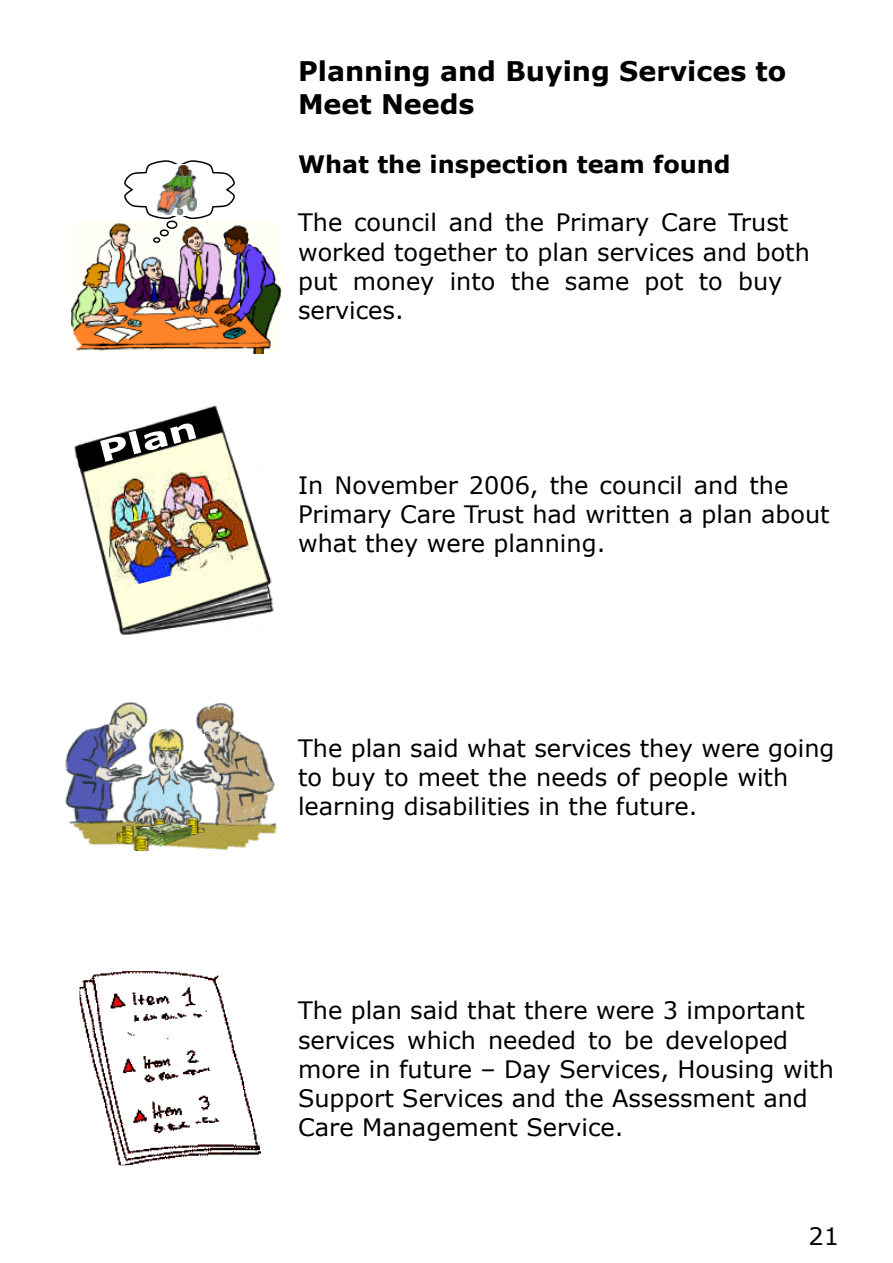
<style>
.page{position:relative;width:893px;height:1263px;background:#fff}
.page>*{position:absolute;margin:0;border:0;box-sizing:border-box;transform-origin:0 0}
.t1{font:700 29.7px "Verdana";color:#fff;scale:1.38 1}
.t2{font:700 27px/32.8px "Verdana";color:#000}
.t3{font:24px/29.2px "Verdana";color:#000}
.t4{font:700 24px "Verdana";color:#000}
</style>
<div class="page">
<img style="left:65px;top:702px;width:212px;height:149px">
<img style="left:80px;top:971px;width:182px;height:194px">
<img style="left:71px;top:223px;width:211px;height:131px">
<svg style="left:124px;top:160px;width:111px;height:83px"></svg>
<img style="left:156px;top:165px;width:41px;height:50px">
<img style="left:74px;top:405px;width:200px;height:230px">
<img style="left:91px;top:453px;width:160px;height:137px">
<p class="t1" style="left:96px;top:441px;width:74px;rotate:-15deg">Plan</p>
<p class="t2" style="left:298px;top:57px;width:490px">Planning and Buying Services to<br>Meet Needs</p>
<p class="t4" style="left:298px;top:155px;width:434px">What the inspection team found</p>
<p class="t3" style="left:298px;top:210px;width:513px">The council and the Primary Care Trust worked together to plan services and both put money into the same pot to buy services.</p>
<p class="t3" style="left:298px;top:473px;width:533px">In November 2006, the council and the<br>Primary Care Trust had written a plan about what they were planning.</p>
<p class="t3" style="left:298px;top:735px;width:538px">The plan said what services they were going to buy to meet the needs of people with learning disabilities in the future.</p>
<p class="t3" style="left:298px;top:998px;width:537px">The plan said that there were 3 important services which needed to be developed more in future – Day Services, Housing with Support Services and the Assessment and Care Management Service.</p>
<p class="t3" style="left:808px;top:1224px;width:32px">21</p>
</div>
